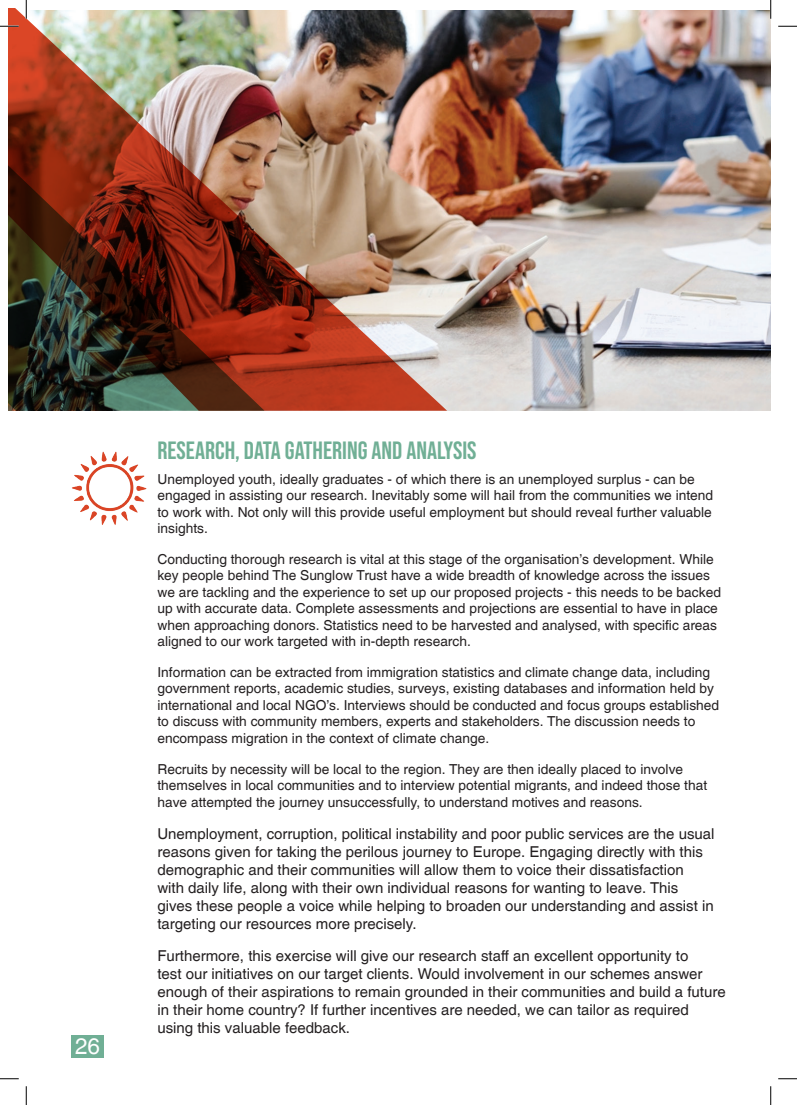
<style>
.page{position:relative;width:797px;height:1105px;background:#fff}
.page>*{position:absolute;margin:0;border:0;box-sizing:border-box;transform-origin:0 0}
.t1{font:25px "Bebas Neue";color:#70af95}
.t2{font:22.5px "Sans";color:#fff}
.t3{font:15px/18px "Sans";color:#231f20}
.t4{font:13.75px/16.5px "Sans";color:#231f20}
</style>
<div class="page">
<img style="left:447px;top:10px;width:323px;height:401px">
<img style="left:9px;top:9px;width:438px;height:402px">
<img style="left:72px;top:451px;width:75px;height:74px">
<div style="left:71px;top:1035px;width:33px;height:23px;background:#70af95"></div>
<svg style="left:0;top:25px;width:19px;height:2px"></svg>
<svg style="left:778px;top:25px;width:19px;height:2px"></svg>
<svg style="left:0;top:1078px;width:19px;height:1px"></svg>
<svg style="left:778px;top:1078px;width:19px;height:1px"></svg>
<svg style="left:25px;top:0;width:2px;height:19px"></svg>
<svg style="left:25px;top:1086px;width:2px;height:19px"></svg>
<svg style="left:770px;top:0;width:1px;height:19px"></svg>
<svg style="left:770px;top:1086px;width:1px;height:19px"></svg>
<h2 class="t2" style="left:75px;top:1033px;width:27px">26</h2>
<h1 class="t1" style="left:157px;top:436px;width:320px">RESEARCH, DATA GATHERING AND ANALYSIS</h1>
<p class="t4" style="left:157px;top:470px;width:557px">Unemployed youth, ideally graduates - of which there is an unemployed surplus - can be engaged in assisting our research. Inevitably some will hail from the communities we intend to work with. Not only will this provide useful employment but should reveal further valuable insights.</p>
<p class="t4" style="left:157px;top:551px;width:565px">Conducting thorough research is vital at this stage of the organisation’s development. While key people behind The Sunglow Trust have a wide breadth of knowledge across the issues we are tackling and the experience to set up our proposed projects - this needs to be backed up with accurate data. Complete assessments and projections are essential to have in place when approaching donors. Statistics need to be harvested and analysed, with specific areas aligned to our work targeted with in-depth research.</p>
<p class="t4" style="left:157px;top:664px;width:563px">Information can be extracted from immigration statistics and climate change data, including government reports, academic studies, surveys, existing databases and information held by international and local NGO’s. Interviews should be conducted and focus groups established to discuss with community members, experts and stakeholders. The discussion needs to encompass migration in the context of climate change.</p>
<p class="t4" style="left:157px;top:760px;width:551px">Recruits by necessity will be local to the region. They are then ideally placed to involve themselves in local communities and to interview potential migrants, and indeed those that have attempted the journey unsuccessfully, to understand motives and reasons.</p>
<p class="t3" style="left:157px;top:824px;width:558px">Unemployment, corruption, political instability and poor public services are the usual reasons given for taking the perilous journey to Europe. Engaging directly with this demographic and their communities will allow them to voice their dissatisfaction<br>with daily life, along with their own individual reasons for wanting to leave. This gives these people a voice while helping to broaden our understanding and assist in targeting our resources more precisely.</p>
<p class="t3" style="left:157px;top:947px;width:570px">Furthermore, this exercise will give our research staff an excellent opportunity to<br>test our initiatives on our target clients. Would involvement in our schemes answer enough of their aspirations to remain grounded in their communities and build a future in their home country? If further incentives are needed, we can tailor as required using this valuable feedback.</p>
</div>
